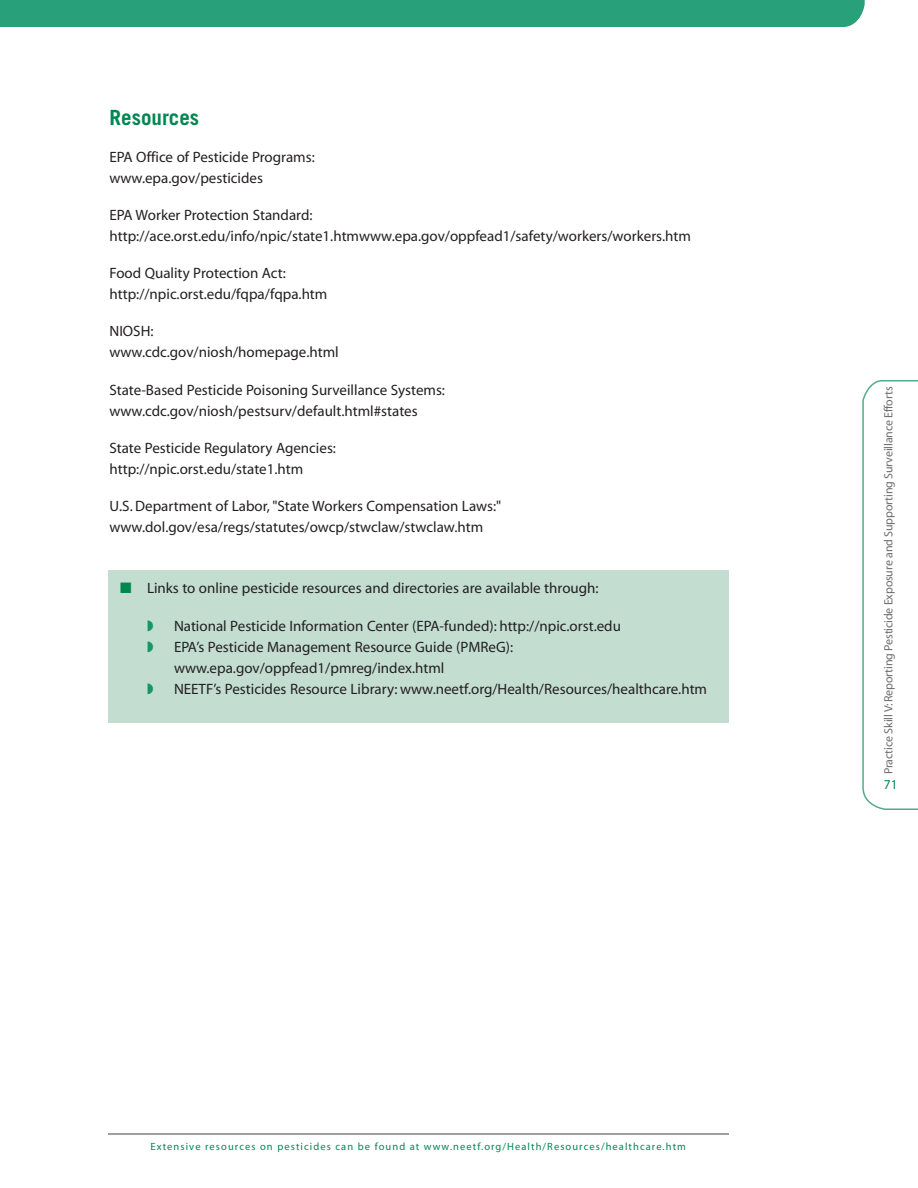
<style>
.page{position:relative;width:918px;height:1188px;background:#fff}
.page>*{position:absolute;margin:0;border:0;box-sizing:border-box;transform-origin:0 0}
.t1{font:700 21px "Trade Gothic";color:#008751}
.t2{font:15px/21px "Myriad MM.400.600";color:#231f20}
.t3{font:13.5px "Myriad MM.400.600";color:#008751}
.t4{font:12px "Myriad MM.400.600";letter-spacing:-.015em;color:#6c6d70}
.t5{font:10.5px "Myriad MM.400.600";letter-spacing:.1em;color:#008751}
.s1{color:#008751}
</style>
<div class="page">
<svg style="left:862px;top:380px;width:56px;height:430px"></svg>
<hr style="left:108px;top:1133px;width:621px;height:2px;background:#808285">
<div style="left:0;top:0;width:865px;height:27px;background:#28a079"></div>
<div style="left:108px;top:570px;width:621px;height:152px;background:#c3ded0"></div>
<h1 class="t1" style="left:110px;top:109px;width:91px">Resources</h1>
<p class="t2" style="left:110px;top:148px;width:207px">EPA Office of Pesticide Programs: www.epa.gov/pesticides</p>
<p class="t2" style="left:110px;top:206px;width:583px">EPA Worker Protection Standard: http://ace.orst.edu/info/npic/state1.htmwww.epa.gov/oppfead1/safety/workers/workers.htm</p>
<p class="t2" style="left:110px;top:264px;width:219px">Food Quality Protection Act: http://npic.orst.edu/fqpa/fqpa.htm</p>
<p class="t2" style="left:110px;top:322px;width:231px">NIOSH: www.cdc.gov/niosh/homepage.html</p>
<p class="t2" style="left:110px;top:380px;width:337px">State-Based Pesticide Poisoning Surveillance Systems: www.cdc.gov/niosh/pestsurv/default.html#states</p>
<p class="t2" style="left:110px;top:439px;width:228px">State Pesticide Regulatory Agencies: http://npic.orst.edu/state1.htm</p>
<p class="t2" style="left:110px;top:497px;width:393px">U.S. Department of Labor, "State Workers Compensation Laws:" www.dol.gov/esa/regs/statutes/owcp/stwclaw/stwclaw.htm</p>
<p class="t2" style="left:120px;top:579px;width:480px"><span class="s1">■</span> Links to online pesticide resources and directories are available through:</p>
<p class="t2" style="left:174px;top:616px;width:449px">National Pesticide Information Center (EPA-funded): http://npic.orst.edu</p>
<p class="t2" style="left:174px;top:637px;width:341px">EPA’s Pesticide Management Resource Guide (PMReG): www.epa.gov/oppfead1/pmreg/index.html</p>
<p class="t2" style="left:174px;top:679px;width:535px">NEETF’s Pesticides Resource Library: www.neetf.org/Health/Resources/healthcare.htm</p>
<p class="t5" style="left:151px;top:1142px;width:537px">Extensive resources on pesticides can be found at www.neetf.org/Health/Resources/healthcare.htm</p>
<p class="t4" style="left:884px;top:774px;width:389px;rotate:-90deg">Practice Skill V: Reporting Pesticide Exposure and Supporting Surveillance Efforts</p>
<p class="t3" style="left:884px;top:780px;width:15px">71</p>
</div>
